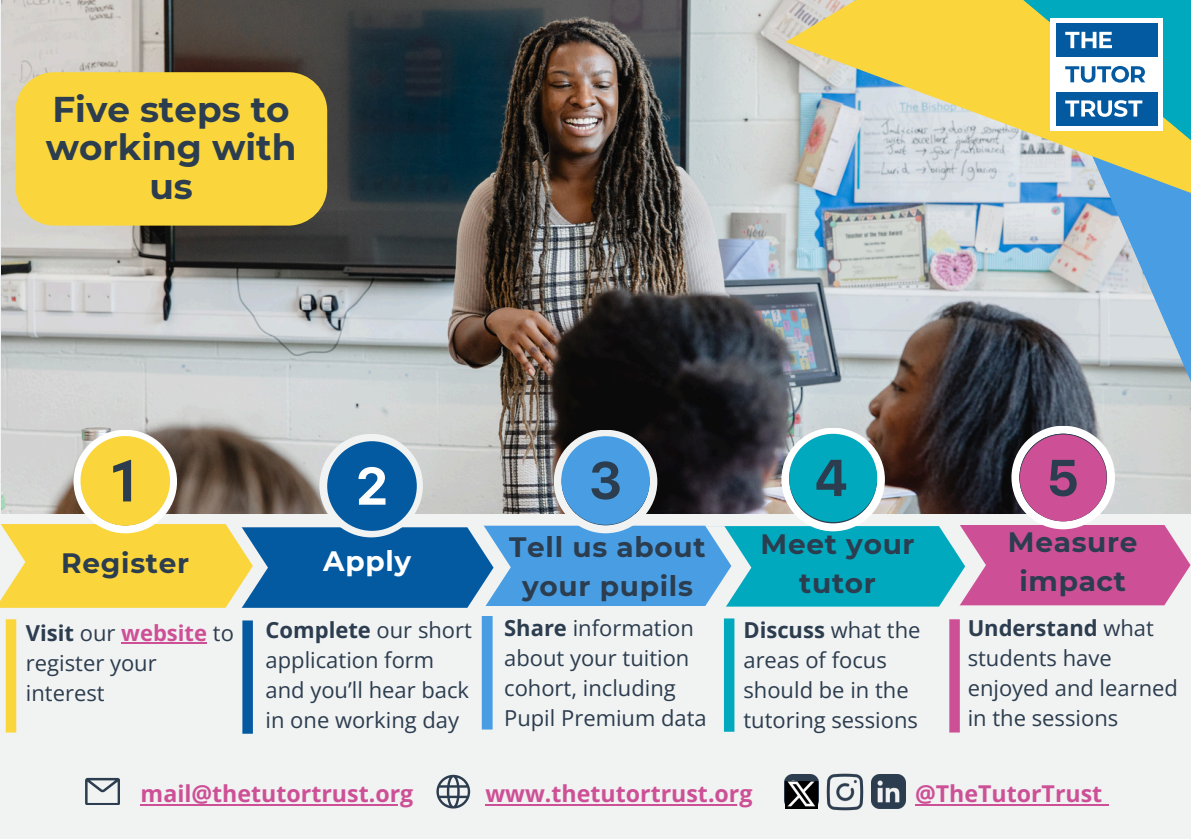
<style>
.page{position:relative;width:1191px;height:839px;background:#fff}
.page>*{position:absolute;margin:0;border:0;box-sizing:border-box;transform-origin:0 0}
.t1{font:700 35.8px/38.2px "Montserrat";color:#2c3d4f;text-align:center}
.t2{font:700 28px/39px "Montserrat";letter-spacing:.025em;color:#2c3d4f;text-align:center}
.t3{font:700 28px "Montserrat";letter-spacing:.025em;color:#fff}
.t4{font:700 23.2px "Open Sans";color:#cd5096}
.t5{font:22px/30px "Open Sans";color:#2c3d4f}
.s1{font-weight:700}
.s2{font-weight:700;color:#cd5096}
</style>
<div class="page">
<div style="left:0;top:0;width:1191px;height:838px;background:#f1f2f2"></div>
<img style="left:1px;top:0;width:974px;height:425px">
<svg style="left:975px;top:245px;width:216px;height:180px;background:#8e9ca8"></svg>
<img style="left:785px;top:0;width:406px;height:245px">
<svg style="left:925px;top:0;width:266px;height:172px;background:#c1cd7a"></svg>
<div style="left:724px;top:618px;width:10px;height:113px;background:#00a9be"></div>
<div style="left:949px;top:619px;width:11px;height:113px;background:#cd5096"></div>
<hr style="left:141px;top:803px;width:272px;height:2px;background:#cd5096">
<hr style="left:486px;top:803px;width:267px;height:2px;background:#cd5096">
<hr style="left:915px;top:803px;width:187px;height:2px;background:#cd5096">
<img style="left:826px;top:773px;width:38px;height:38px">
<img style="left:871px;top:774px;width:35px;height:34px">
<svg style="left:85px;top:777px;width:35px;height:27px"></svg>
<svg style="left:436px;top:774px;width:34px;height:34px"></svg>
<div style="left:6px;top:619px;width:10px;height:113px;background:#fad63c"></div>
<div style="left:1051px;top:18px;width:112px;height:113px;background:#fff"></div>
<div style="left:1056px;top:24px;width:102px;height:34px;background:#035aa1"></div>
<div style="left:1056px;top:92px;width:102px;height:34px;background:#035aa1"></div>
<svg style="left:1065px;top:32px;width:47px;height:16px"></svg>
<svg style="left:1065px;top:66px;width:80px;height:17px"></svg>
<svg style="left:1065px;top:100px;width:77px;height:17px"></svg>
<div style="left:15px;top:72px;width:312px;height:153px;background:#fad63c;border-radius:39px"></div>
<svg style="left:0;top:425px;width:1191px;height:183px;background:#83959b"></svg>
<img style="left:784px;top:774px;width:35px;height:34px">
<img style="left:786px;top:781px;width:31px;height:27px">
<hr style="left:121px;top:642px;width:86px;height:1px;background:#cd5096">
<div style="left:482px;top:616px;width:10px;height:113px;background:#499ee3"></div>
<div style="left:242px;top:620px;width:11px;height:113px;background:#035aa1"></div>
<p class="t1" style="left:46px;top:90px;width:252px">Five steps to working with us</p>
<h2 class="t2" style="left:61px;top:543px;width:129px">Register</h2>
<h2 class="t3" style="left:323px;top:544px;width:90px">Apply</h2>
<h2 class="t2" style="left:509px;top:527px;width:198px">Tell us about your pupils</h2>
<p class="t2" style="left:761px;top:524px;width:156px">Meet your tutor</p>
<p class="t2" style="left:1008px;top:522px;width:131px">Measure impact</p>
<h2 class="t5" style="left:26px;top:617px;width:209px"><span class="s1">Visit</span> our <span class="s2">website</span> to register your interest</h2>
<p class="t5" style="left:266px;top:614px;width:208px"><span class="s1">Complete</span> our short application form and you’ll hear back in one working day</p>
<p class="t5" style="left:504px;top:612px;width:204px"><span class="s1">Share</span> information about your tuition cohort, including<br>Pupil Premium data</p>
<p class="t5" style="left:743px;top:614px;width:179px"><span class="s1">Discuss</span> what the areas of focus should be in the tutoring sessions</p>
<h2 class="t5" style="left:968px;top:612px;width:212px"><span class="s1">Understand</span> what students have enjoyed and learned in the sessions</h2>
<h1 class="t4" style="left:141px;top:777px;width:274px">mail@thetutortrust.org</h1>
<p class="t4" style="left:486px;top:777px;width:269px">www.thetutortrust.org</p>
<p class="t4" style="left:915px;top:777px;width:189px">@TheTutorTrust</p>
</div>
